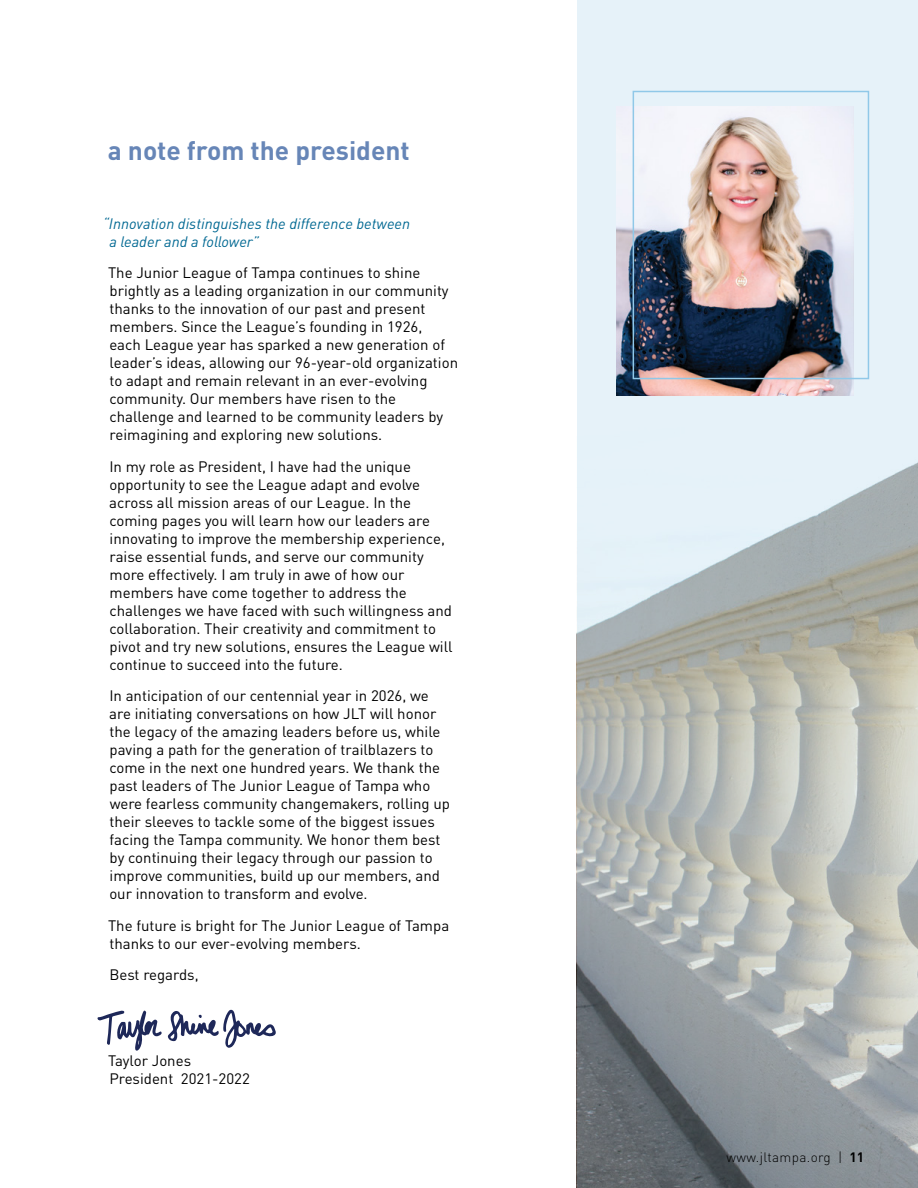
<style>
.page{position:relative;width:918px;height:1188px;background:#fff}
.page>*{position:absolute;margin:0;border:0;box-sizing:border-box;transform-origin:0 0}
.t1{font:700 26.25px "DINOT";color:#6786b7}
.t2{font:15px/18px "DINOT";color:#000}
.t3{font:italic 15px/18px "DINOT";color:#006892}
.t4{font:300 13.5px "DINOT";letter-spacing:.025em;color:#000}
.s1{font-weight:700}
</style>
<div class="page">
<svg style="left:577px;top:0;width:341px;height:1188px;background:#bac1c2"></svg>
<img style="left:617px;top:107px;width:236px;height:288px">
<img style="left:632px;top:90px;width:238px;height:290px">
<svg style="left:98px;top:1011px;width:64px;height:40px"></svg>
<svg style="left:168px;top:1009px;width:108px;height:39px"></svg>
<p class="t1" style="left:108px;top:133px;width:304px">a note from the president</p>
<p class="t3" style="left:110px;top:214px;width:302px;text-indent:-7px">“Innovation distinguishes the difference between a leader and a follower”</p>
<p class="t2" style="left:108px;top:264px;width:352px">The Junior League of Tampa continues to shine brightly as a leading organization in our community thanks to the innovation of our past and present members. Since the League’s founding in 1926,<br>each League year has sparked a new generation of leader’s ideas, allowing our 96-year-old organization to adapt and remain relevant in an ever-evolving community. Our members have risen to the challenge and learned to be community leaders by reimagining and exploring new solutions.</p>
<p class="t2" style="left:109px;top:457px;width:345px">In my role as President, I have had the unique opportunity to see the League adapt and evolve across all mission areas of our League. In the coming pages you will learn how our leaders are innovating to improve the membership experience, raise essential funds, and serve our community more effectively. I am truly in awe of how our members have come together to address the challenges we have faced with such willingness and collaboration. Their creativity and commitment to pivot and try new solutions, ensures the League will continue to succeed into the future.</p>
<p class="t2" style="left:109px;top:687px;width:342px">In anticipation of our centennial year in 2026, we are initiating conversations on how JLT will honor the legacy of the amazing leaders before us, while paving a path for the generation of trailblazers to come in the next one hundred years. We thank the past leaders of The Junior League of Tampa who were fearless community changemakers, rolling up their sleeves to tackle some of the biggest issues facing the Tampa community. We honor them best by continuing their legacy through our passion to improve communities, build up our members, and our innovation to transform and evolve.</p>
<p class="t2" style="left:108px;top:916px;width:343px">The future is bright for The Junior League of Tampa thanks to our ever-evolving members.</p>
<p class="t2" style="left:109px;top:966px;width:91px">Best regards,</p>
<p class="t2" style="left:108px;top:1051px;width:143px">Taylor Jones<br>President 2021-2022</p>
<p class="t4" style="left:727px;top:1149px;width:139px">www.jltampa.org | <span class="s1">11</span></p>
</div>
